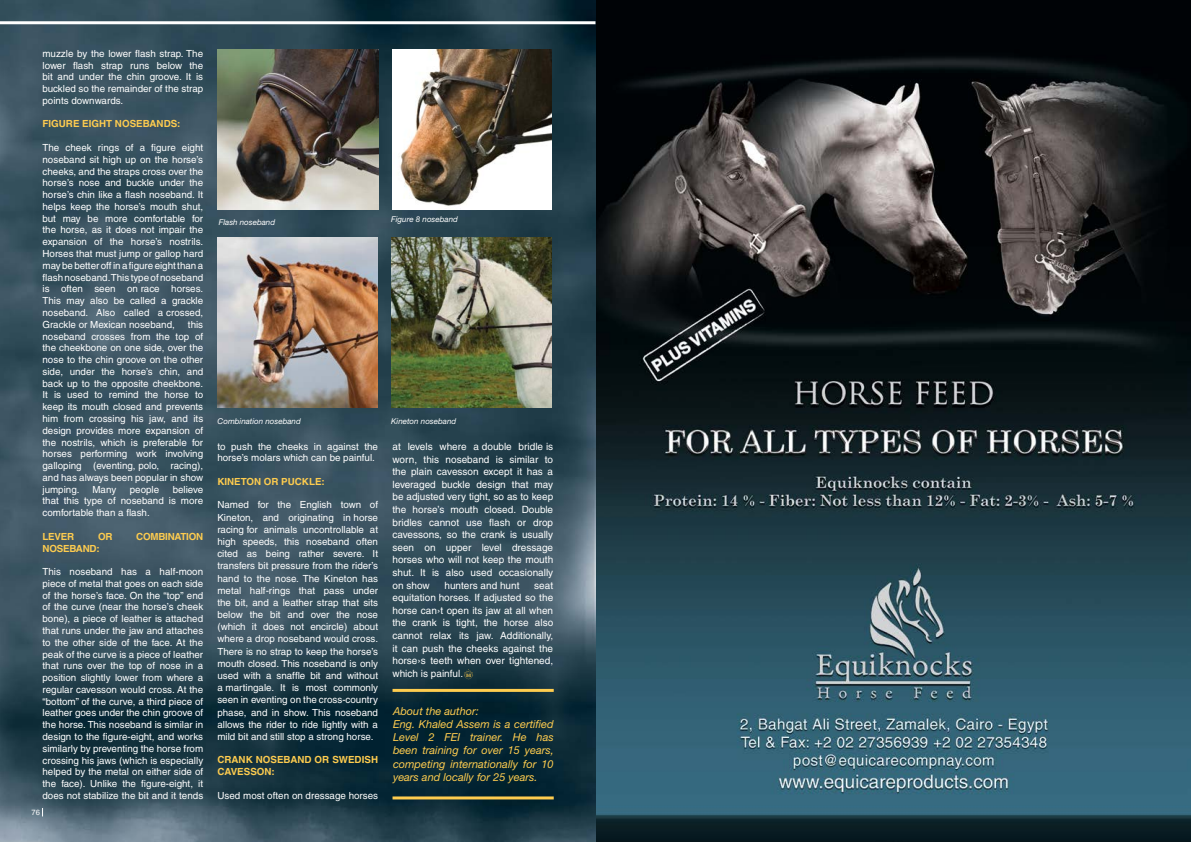
<style>
.page{position:relative;width:1191px;height:842px;background:#fff}
.page>*{position:absolute;margin:0;border:0;box-sizing:border-box;transform-origin:0 0}
.t1{font:italic 11px/13.2px "Helvetica Neue";color:#fecc4f}
.t2{font:10px/12.6px "Helvetica";color:#fff;text-align:justify}
.t3{font:9.8px/11.8px "Helvetica";color:#fff;text-align:justify}
.t4{font:700 9.8px/11.8px "Helvetica";color:#fecc4f}
.t5{font:700 9.8px "Helvetica";letter-spacing:-.025em;color:#fecc4f}
.t6{font:italic 8px "Helvetica Neue";color:#fff}
.t7{font:7.6px "Helvetica";color:#fff}
</style>
<div class="page">
<img style="left:595px;top:0;width:596px;height:842px">
<img style="left:0;top:0;width:595px;height:842px">
<img style="left:218px;top:238px;width:160px;height:169px">
<img style="left:391px;top:238px;width:161px;height:169px">
<svg style="left:464px;top:669px;width:10px;height:10px"></svg>
<hr style="left:392px;top:689px;width:162px;height:3px;background:#fecc4f">
<hr style="left:392px;top:796px;width:162px;height:3px;background:#fecc4f">
<img style="left:217px;top:49px;width:161px;height:161px">
<img style="left:392px;top:49px;width:160px;height:161px">
<hr style="left:0;top:21px;width:595px;height:3px;background:#fff">
<p class="t3" style="left:43px;top:47px;width:162px">muzzle by the lower flash strap. The lower flash strap runs below the bit and under the chin groove. It is buckled so the remainder of the strap points downwards.</p>
<p class="t4" style="left:43px;top:118px;width:140px">FIGURE EIGHT NOSEBANDS:</p>
<p class="t3" style="left:43px;top:142px;width:162px">The cheek rings of a figure eight noseband sit high up on the horse’s cheeks, and the straps cross over the horse’s nose and buckle under the horse’s chin like a flash noseband. It helps keep the horse’s mouth shut, but may be more comfortable for the horse, as it does not impair the expansion of the horse’s nostrils.<br>Horses that must jump or gallop hard may be better off in a figure eight than a flash noseband. This type of noseband is often seen on race horses.<br>This may also be called a grackle noseband. Also called a crossed, Grackle or Mexican noseband,</p>
<p class="t3" style="left:43px;top:318px;width:162px;text-indent:145px">this noseband crosses from the top of the cheekbone on one side, over the nose to the chin groove on the other side, under the horse’s chin, and back up to the opposite cheekbone.<br>It is used to remind the horse to keep its mouth closed and prevents him from crossing his jaw, and its design provides more expansion of the nostrils, which is preferable for horses performing work involving galloping (eventing, polo, racing), and has always been popular in show jumping.</p>
<p class="t3" style="left:43px;top:483px;width:162px;text-indent:130px">believe that this type of noseband is more comfortable than a flash.</p>
<p class="t4" style="left:43px;top:530px;width:33px">LEVER</p>
<p class="t4" style="left:98px;top:530px;width:16px">OR</p>
<p class="t5" style="left:136px;top:530px;width:68px">COMBINATION</p>
<p class="t5" style="left:43px;top:542px;width:59px">NOSEBAND:</p>
<p class="t3" style="left:43px;top:566px;width:162px">This noseband has a half-moon piece of metal that goes on each side of the horse’s face. On the “top” end of the curve (near the horse’s cheek bone), a piece of leather is attached that runs under the jaw and attaches to the other side of the face. At the peak of the curve is a piece of leather that runs over the top of nose in a position slightly lower from where a regular cavesson would cross. At the “bottom” of the curve, a third piece of leather goes under the chin groove of the horse. This noseband is similar in design to the figure-eight, and works similarly by preventing the horse from crossing his jaws (which is especially helped by the metal on either side of the face). Unlike the figure-eight, it does not stabilize the bit and it tends</p>
<p class="t3" style="left:92px;top:483px;width:25px">Many</p>
<p class="t3" style="left:130px;top:483px;width:31px">people</p>
<p class="t7" style="left:31px;top:808px;width:10px">76</p>
<p class="t6" style="left:219px;top:217px;width:58px">Flash noseband</p>
<p class="t6" style="left:391px;top:215px;width:68px">Figure 8 noseband</p>
<p class="t6" style="left:218px;top:416px;width:85px">Combination noseband</p>
<p class="t6" style="left:391px;top:416px;width:66px">Kineton noseband</p>
<p class="t3" style="left:217px;top:441px;width:162px">to push the cheeks in against the horse’s molars which can be painful.</p>
<p class="t4" style="left:217px;top:475px;width:109px">KINETON OR PUCKLE:</p>
<p class="t3" style="left:217px;top:499px;width:162px;line-height:12.2px">Named for the English town of Kineton, and originating in horse racing for animals uncontrollable at high speeds, this noseband often cited as being rather severe. It transfers bit pressure from the rider’s hand to the nose. The Kineton has metal half-rings that pass under the bit, and a leather strap that sits below the bit and over the nose (which it does not encircle) about where a drop noseband would cross.<br>There is no strap to keep the horse’s mouth closed. This noseband is only used with a snaffle bit and without a martingale. It is most commonly seen in eventing on the cross-country phase, and in show. This noseband allows the rider to ride lightly with a mild bit and still stop a strong horse.</p>
<p class="t4" style="left:217px;top:754px;width:162px">CRANK NOSEBAND OR SWEDISH<br>CAVESSON:</p>
<p class="t3" style="left:217px;top:789px;width:162px">Used most often on dressage horses</p>
<p class="t2" style="left:392px;top:440px;width:162px">at levels where a double bridle is worn, this noseband is similar to the plain cavesson except it has a leveraged buckle design that may be adjusted very tight, so as to keep the horse’s mouth closed. Double bridles cannot use flash or drop cavessons, so the crank is usually seen on upper level dressage horses who will not keep the mouth shut. It is also used occasionally on show</p>
<p class="t2" style="left:444px;top:579px;width:77px">hunters and hunt</p>
<p class="t2" style="left:392px;top:579px;width:162px;text-indent:142px">seat equitation horses. If adjusted so the horse can›t open its jaw at all when the crank is tight, the horse also cannot relax its jaw. Additionally, it can push the cheeks against the horse›s teeth when over tightened, which is painful.</p>
<p class="t1" style="left:393px;top:704px;width:162px">About the author:<br>Eng. Khaled Assem is a certified<br>Level 2 FEI trainer. He has been training for over 15 years, competing internationally for 10 years and locally for 25 years.</p>
</div>
